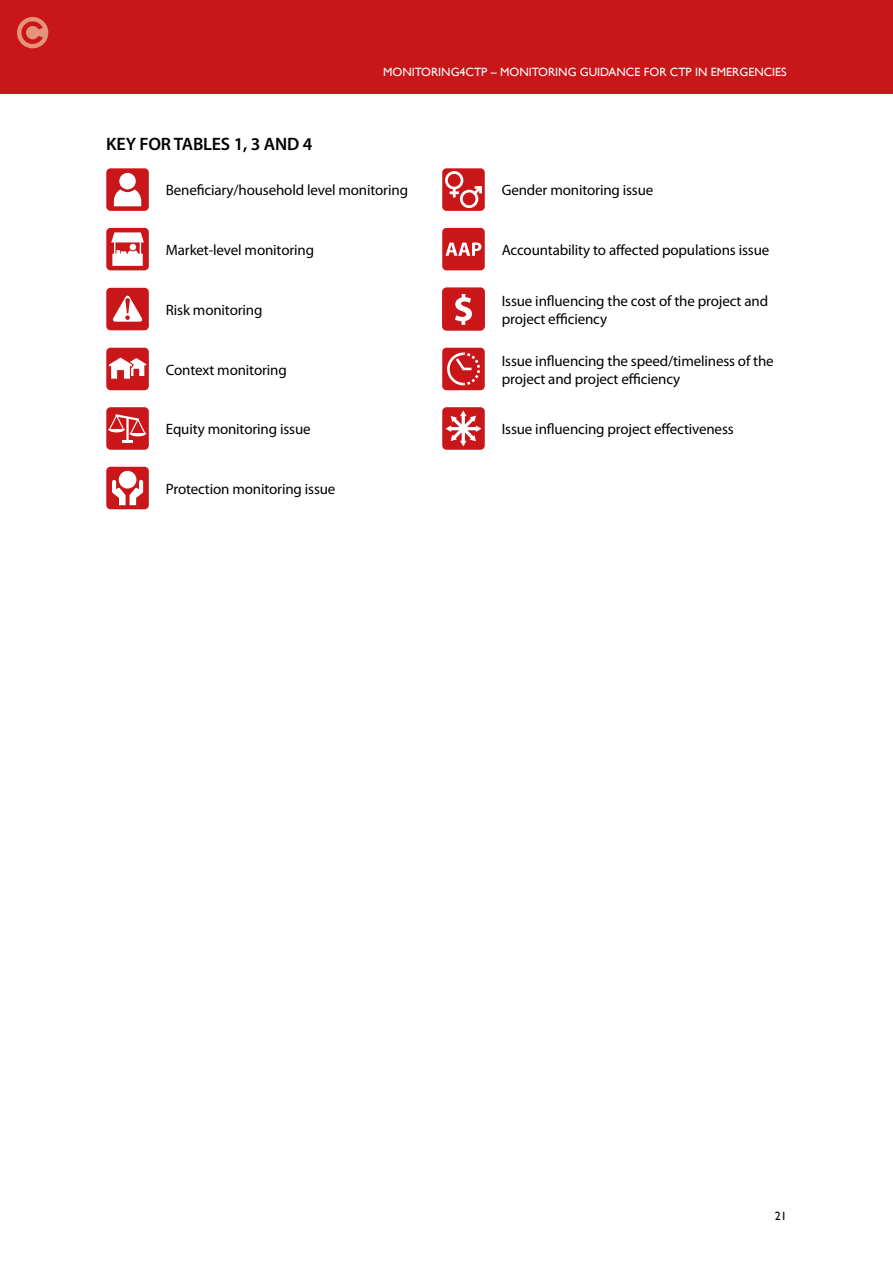
<style>
.page{position:relative;width:893px;height:1263px;background:#fff}
.page>*{position:absolute;margin:0;border:0;box-sizing:border-box;transform-origin:0 0}
.t1{font:600 18px "Myriad Pro";letter-spacing:-.01em;color:#000}
.t2{font:15px/18px "Myriad Pro";letter-spacing:-.01em;color:#000}
.t3{font:12px "Gill Sans";color:#fff}
.t4{font:12px "Gill Sans";color:#000}
</style>
<div class="page">
<div style="left:0;top:0;width:893px;height:94px;background:#c81619"></div>
<div style="left:106px;top:168px;width:43px;height:43px;background:#c81619;border-radius:4px"></div>
<svg style="left:114px;top:189px;width:27px;height:17px"></svg>
<div style="left:119px;top:173px;width:17px;height:16px;background:#fff;border-radius:50%"></div>
<div style="left:442px;top:168px;width:43px;height:43px;background:#c81619;border-radius:4px"></div>
<svg style="left:445px;top:171px;width:37px;height:37px"></svg>
<div style="left:106px;top:228px;width:43px;height:42px;background:#c81619;border-radius:4px"></div>
<svg style="left:111px;top:232px;width:33px;height:34px"></svg>
<div style="left:442px;top:228px;width:43px;height:42px;background:#c81619;border-radius:4px"></div>
<svg style="left:445px;top:242px;width:36px;height:14px"></svg>
<div style="left:106px;top:288px;width:43px;height:42px;background:#c81619;border-radius:4px"></div>
<svg style="left:113px;top:295px;width:30px;height:27px"></svg>
<div style="left:442px;top:287px;width:43px;height:43px;background:#ecb5b6;border-radius:4px"></div>
<div style="left:442px;top:288px;width:43px;height:43px;background:#c81619;border-radius:4px"></div>
<svg style="left:455px;top:294px;width:17px;height:31px"></svg>
<div style="left:106px;top:348px;width:43px;height:42px;background:#c81619;border-radius:4px"></div>
<svg style="left:108px;top:357px;width:38px;height:22px"></svg>
<div style="left:442px;top:348px;width:43px;height:42px;background:#c81619;border-radius:4px"></div>
<svg style="left:447px;top:352px;width:33px;height:33px"></svg>
<div style="left:106px;top:407px;width:43px;height:43px;background:#c81619;border-radius:4px"></div>
<svg style="left:108px;top:414px;width:38px;height:29px"></svg>
<div style="left:442px;top:407px;width:43px;height:43px;background:#c81619;border-radius:4px"></div>
<svg style="left:445px;top:410px;width:36px;height:36px"></svg>
<div style="left:106px;top:467px;width:43px;height:42px;background:#c81619;border-radius:4px"></div>
<div style="left:119px;top:471px;width:17px;height:17px;background:#fff;border-radius:50%"></div>
<svg style="left:112px;top:480px;width:31px;height:25px"></svg>
<div style="left:17px;top:17px;width:31px;height:31px;background:#e4947a;border-radius:50%"></div>
<svg style="left:21px;top:21px;width:22px;height:23px"></svg>
<p class="t3" style="left:383px;top:65px;width:405px">MONITORING4CTP – MONITORING GUIDANCE FOR CTP IN EMERGENCIES</p>
<p class="t1" style="left:106px;top:132px;width:208px">KEY FOR TABLES 1, 3 AND 4</p>
<p class="t2" style="left:166px;top:181px;width:244px">Beneficiary/household level monitoring</p>
<p class="t2" style="left:502px;top:181px;width:153px">Gender monitoring issue</p>
<p class="t2" style="left:166px;top:240px;width:150px">Market-level monitoring</p>
<p class="t2" style="left:502px;top:240px;width:269px">Accountability to affected populations issue</p>
<p class="t2" style="left:166px;top:300px;width:98px">Risk monitoring</p>
<p class="t2" style="left:502px;top:291px;width:268px">Issue influencing the cost of the project and project efficiency</p>
<p class="t2" style="left:166px;top:360px;width:122px">Context monitoring</p>
<p class="t2" style="left:502px;top:351px;width:274px">Issue influencing the speed/timeliness of the project and project efficiency</p>
<p class="t2" style="left:166px;top:420px;width:146px">Equity monitoring issue</p>
<p class="t2" style="left:502px;top:420px;width:233px">Issue influencing project effectiveness</p>
<p class="t2" style="left:166px;top:479px;width:171px">Protection monitoring issue</p>
<p class="t4" style="left:775px;top:1209px;width:13px">21</p>
</div>
